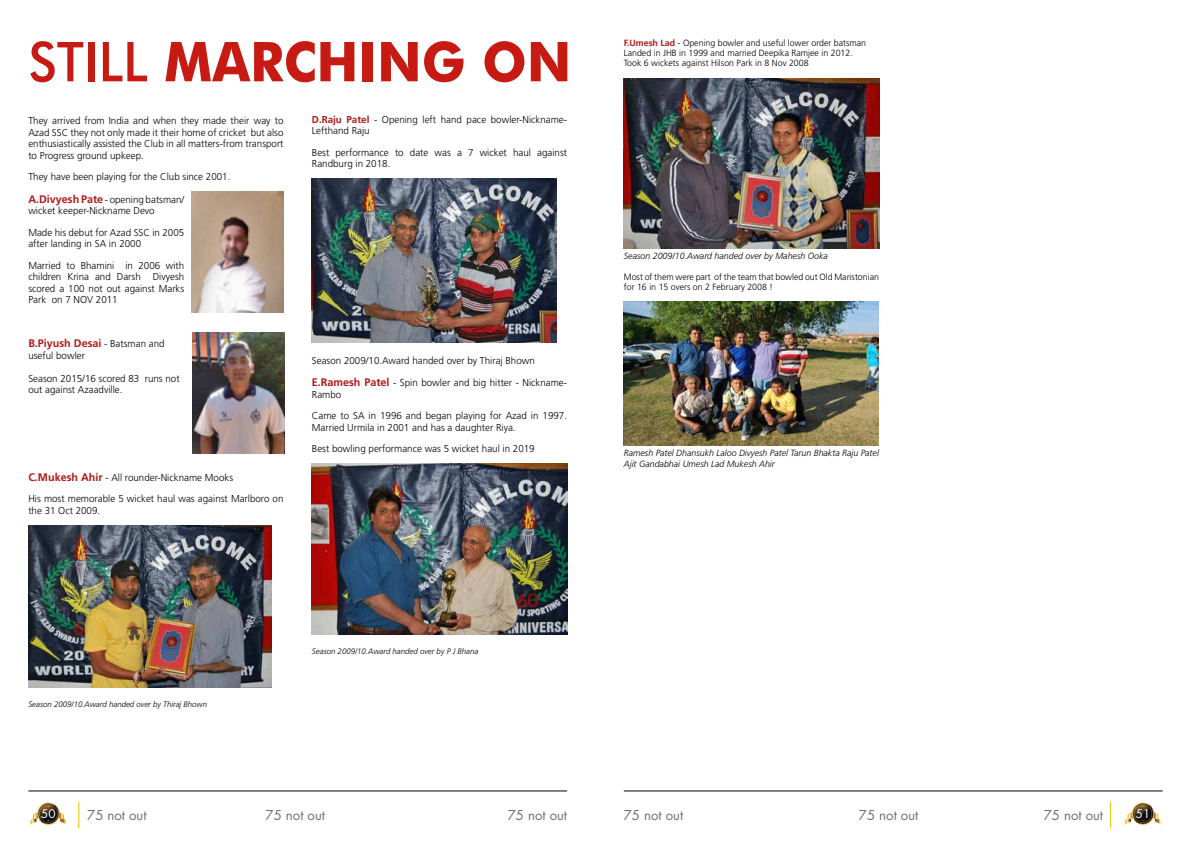
<style>
.page{position:relative;width:1191px;height:842px;background:#fff}
.page>*{position:absolute;margin:0;border:0;box-sizing:border-box;transform-origin:0 0}
.t1{font:700 55px "Futura BT";color:#c71a12;scale:.95 1}
.t2{font:13.2px "Futura";color:#6d6e71}
.t3{font:11.6px "Futura";color:#fff}
.t4{font:700 11px "Frutiger";color:#b01717}
.t5{font:300 10px/11.5px "Frutiger";color:#000}
.t6{font:300 9px/10.4px "Frutiger";color:#000}
.t7{font:italic 300 9px/10.4px "Frutiger";color:#000}
.t8{font:italic 300 8px "Frutiger";color:#000}
.s1{font-weight:500}
.s2{font-weight:700;color:#b01717}
.s3{font-weight:700;font-size:11px;color:#b01717}
.s4{font-weight:300;font-size:10px;color:#000}
</style>
<div class="page">
<svg style="left:30px;top:802px;width:37px;height:23px"></svg>
<svg style="left:1124px;top:802px;width:37px;height:23px"></svg>
<svg style="left:79px;top:802px;width:1px;height:26px"></svg>
<svg style="left:1110px;top:802px;width:1px;height:26px"></svg>
<hr style="left:28px;top:790px;width:539px;height:1px;background:#000">
<hr style="left:624px;top:790px;width:538px;height:1px;background:#000">
<img style="left:28px;top:525px;width:244px;height:163px">
<img style="left:312px;top:179px;width:244px;height:163px">
<img style="left:312px;top:464px;width:255px;height:171px">
<img style="left:191px;top:192px;width:92px;height:120px">
<img style="left:193px;top:333px;width:92px;height:120px">
<img style="left:624px;top:78px;width:255px;height:171px">
<img style="left:624px;top:302px;width:254px;height:144px">
<h1 class="t1" style="left:28px;top:28px;width:573px"><span class="s1">STILL</span> MARCHING ON</h1>
<p class="t5" style="left:312px;top:113px;width:257px"><span class="s2">D.Raju Patel</span> - Opening left hand pace bowler-Nickname-<br>Lefthand Raju</p>
<p class="t5" style="left:312px;top:146px;width:257px">Best performance to date was a 7 wicket haul against<br>Randburg in 2018.</p>
<p class="t5" style="left:28px;top:115px;width:257px;text-align:justify">They arrived from India and when they made their way to Azad SSC they not only made it their home of cricket but also enthusiastically assisted the Club in all matters-from transport to Progress ground upkeep.</p>
<p class="t5" style="left:28px;top:171px;width:204px">They have been playing for the Club since 2001.</p>
<p class="t5" style="left:28px;top:193px;width:157px"><span class="s3">A.Divyesh Pate</span> - opening batsman/ wicket keeper-Nickname Devo</p>
<p class="t5" style="left:28px;top:226px;width:157px">Made his debut for Azad SSC in 2005 after landing in SA in 2000</p>
<p class="t5" style="left:28px;top:259px;width:157px;text-align:justify">Married to Bhamini in 2006 with children Krina and Darsh Divyesh scored a 100 not out against Marks Park on 7 NOV 2011</p>
<p class="t4" style="left:28px;top:337px;width:138px">B.Piyush Desai <span class="s4">- Batsman and</span></p>
<p class="t5" style="left:28px;top:350px;width:58px">useful bowler</p>
<p class="t5" style="left:28px;top:373px;width:153px">Season 2015/16 scored 83 runs not out against Azaadville.</p>
<p class="t5" style="left:312px;top:354px;width:224px">Season 2009/10.Award handed over by Thiraj Bhown</p>
<p class="t5" style="left:312px;top:377px;width:257px"><span class="s3">E.Ramesh Patel</span> - Spin bowler and big hitter - Nickname-<br>Rambo</p>
<p class="t5" style="left:312px;top:410px;width:257px">Came to SA in 1996 and began playing for Azad in 1997.<br>Married Urmila in 2001 and has a daughter Riya.</p>
<p class="t5" style="left:312px;top:443px;width:224px">Best bowling performance was 5 wicket haul in 2019</p>
<p class="t5" style="left:28px;top:466px;width:257px;line-height:21.5px"><span class="s3">C.Mukesh Ahir</span> - All rounder-Nickname Mooks<br>His most memorable 5 wicket haul was against Marlboro on</p>
<p class="t5" style="left:28px;top:504px;width:73px">the 31 Oct 2009.</p>
<p class="t8" style="left:28px;top:700px;width:180px">Season 2009/10.Award handed over by Thiraj Bhown</p>
<p class="t8" style="left:312px;top:646px;width:168px">Season 2009/10.Award handed over by P J Bhana</p>
<p class="t6" style="left:624px;top:37px;width:244px"><span class="s2">F.Umesh Lad</span> - Opening bowler and useful lower order batsman<br>Landed in JHB in 1999 and married Deepika Ramjee in 2012.<br>Took 6 wickets against Hilson Park in 8 Nov 2008</p>
<p class="t7" style="left:624px;top:251px;width:205px">Season 2009/10.Award handed over by Mahesh Ooka</p>
<p class="t6" style="left:624px;top:272px;width:257px">Most of them were part of the team that bowled out Old Maristonian for 16 in 15 overs on 2 February 2008 !</p>
<p class="t7" style="left:624px;top:448px;width:257px">Ramesh Patel Dhansukh Laloo Divyesh Patel Tarun Bhakta Raju Patel<br>Ajit Gandabhai Umesh Lad Mukesh Ahir</p>
<p class="t3" style="left:41px;top:806px;width:16px">50</p>
<h2 class="t2" style="left:87px;top:806px;width:61px">75 not out</h2>
<h2 class="t2" style="left:265px;top:806px;width:61px">75 not out</h2>
<h2 class="t2" style="left:508px;top:806px;width:61px">75 not out</h2>
<h2 class="t2" style="left:624px;top:806px;width:61px">75 not out</h2>
<h2 class="t2" style="left:859px;top:806px;width:61px">75 not out</h2>
<h2 class="t2" style="left:1043px;top:806px;width:61px">75 not out</h2>
<p class="t3" style="left:1135px;top:806px;width:16px">51</p>
</div>
